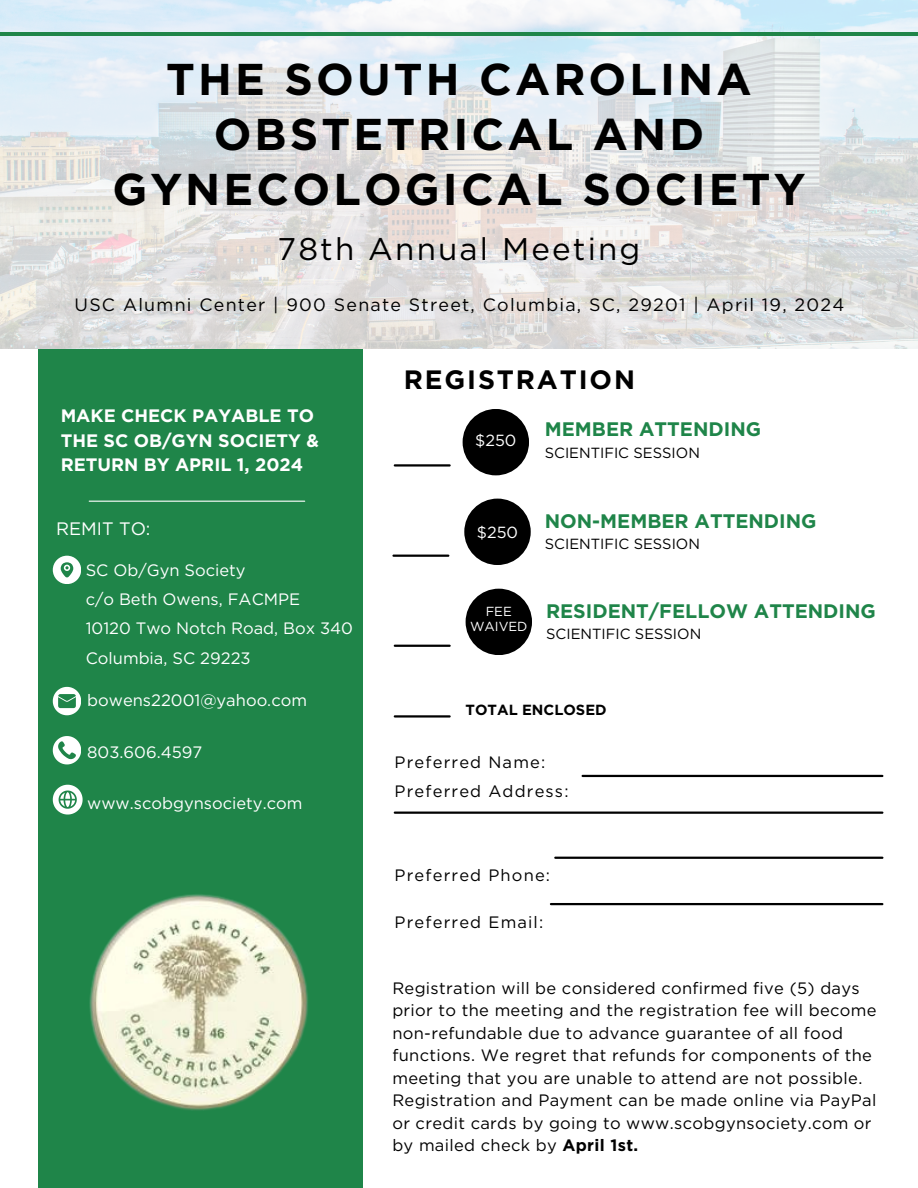
<style>
.page{position:relative;width:918px;height:1188px;background:#fff}
.page>*{position:absolute;margin:0;border:0;box-sizing:border-box;transform-origin:0 0}
.t1{font:700 44.55px/55.2px "Gotham";letter-spacing:.07em;color:#000;text-align:center}
.t2{font:31.35px "Gotham";letter-spacing:.07em;color:#000}
.t3{font:700 26.55px "Gotham";letter-spacing:.07em;color:#000}
.t4{font:700 19.5px "Gotham";color:#1f8549}
.t5{font:700 18px/24.8px "Gotham";color:#fff}
.t6{font:18px "Gotham";color:#fff}
.t7{font:17.85px "Gotham";letter-spacing:.07em;color:#000}
.t8{font:16.5px/22.5px "Gotham";letter-spacing:.02em;color:#000}
.t9{font:16.5px "Gotham";color:#fff}
.t10{font:16.5px "Gotham";letter-spacing:.07em;color:#000}
.t11{font:16.05px "Gotham";color:#fff}
.t12{font:14.7px "Gotham";color:#000}
.t13{font:700 14.7px "Gotham";color:#000}
.t14{font:13.05px "Gotham";color:#fff}
.s1{font-weight:700}
</style>
<div class="page">
<img style="left:0;top:0;width:918px;height:349px">
<hr style="left:0;top:32px;width:918px;height:3px;background:#1f8549">
<div style="left:38px;top:349px;width:325px;height:839px;background:#1f8549"></div>
<img style="left:89px;top:894px;width:219px;height:217px">
<svg style="left:53px;top:556px;width:28px;height:28px"></svg>
<svg style="left:53px;top:687px;width:28px;height:28px"></svg>
<svg style="left:53px;top:736px;width:28px;height:28px"></svg>
<hr style="left:89px;top:501px;width:216px;height:1px;background:#fff">
<svg style="left:53px;top:785px;width:30px;height:30px"></svg>
<hr style="left:583px;top:775px;width:299px;height:2px;background:#000">
<hr style="left:395px;top:812px;width:487px;height:2px;background:#000">
<hr style="left:555px;top:857px;width:327px;height:2px;background:#000">
<hr style="left:551px;top:903px;width:331px;height:2px;background:#000">
<div style="left:464px;top:499px;width:67px;height:66px;background:#000;border-radius:50%"></div>
<hr style="left:393px;top:555px;width:55px;height:2px;background:#000">
<hr style="left:395px;top:715px;width:55px;height:3px;background:#000">
<div style="left:463px;top:409px;width:66px;height:66px;background:#000;border-radius:50%"></div>
<hr style="left:395px;top:464px;width:55px;height:3px;background:#000">
<div style="left:466px;top:589px;width:66px;height:66px;background:#000;border-radius:50%"></div>
<hr style="left:395px;top:645px;width:55px;height:2px;background:#000">
<h4 class="t1" style="left:112px;top:51px;width:695px">THE SOUTH CAROLINA<br>OBSTETRICAL AND<br>GYNECOLOGICAL SOCIETY</h4>
<p class="t2" style="left:278px;top:230px;width:364px">78th Annual Meeting</p>
<p class="t7" style="left:75px;top:294px;width:771px">USC Alumni Center | 900 Senate Street, Columbia, SC, 29201 | April 19, 2024</p>
<p class="t5" style="left:61px;top:403px;width:260px">MAKE CHECK PAYABLE TO<br>THE SC OB/GYN SOCIETY &amp;<br>RETURN BY APRIL 1, 2024</p>
<p class="t3" style="left:404px;top:363px;width:233px">REGISTRATION</p>
<p class="t11" style="left:475px;top:431px;width:43px">$250</p>
<h4 class="t4" style="left:545px;top:418px;width:218px">MEMBER ATTENDING</h4>
<h3 class="t12" style="left:545px;top:444px;width:157px">SCIENTIFIC SESSION</h3>
<p class="t6" style="left:56px;top:517px;width:96px">REMIT TO:</p>
<p class="t11" style="left:477px;top:522px;width:43px">$250</p>
<p class="t4" style="left:545px;top:509px;width:273px">NON-MEMBER ATTENDING</p>
<p class="t12" style="left:545px;top:535px;width:157px">SCIENTIFIC SESSION</p>
<p class="t9" style="left:86px;top:560px;width:161px">SC Ob/Gyn Society</p>
<p class="t9" style="left:86px;top:589px;width:216px">c/o Beth Owens, FACMPE</p>
<p class="t9" style="left:86px;top:619px;width:269px">10120 Two Notch Road, Box 340</p>
<p class="t9" style="left:86px;top:648px;width:166px">Columbia, SC 29223</p>
<p class="t9" style="left:87px;top:690px;width:221px">bowens22001@yahoo.com</p>
<p class="t9" style="left:87px;top:742px;width:117px">803.606.4597</p>
<p class="t9" style="left:87px;top:793px;width:217px">www.scobgynsociety.com</p>
<p class="t14" style="left:486px;top:603px;width:28px">FEE</p>
<h4 class="t14" style="left:470px;top:619px;width:59px">WAIVED</h4>
<p class="t4" style="left:546px;top:600px;width:331px">RESIDENT/FELLOW ATTENDING</p>
<p class="t12" style="left:546px;top:625px;width:157px">SCIENTIFIC SESSION</p>
<p class="t13" style="left:466px;top:701px;width:143px">TOTAL ENCLOSED</p>
<h1 class="t10" style="left:395px;top:753px;width:152px">Preferred Name:</h1>
<h2 class="t10" style="left:395px;top:781px;width:175px">Preferred Address:</h2>
<h6 class="t10" style="left:395px;top:865px;width:157px">Preferred Phone:</h6>
<p class="t10" style="left:395px;top:912px;width:150px">Preferred Email:</p>
<p class="t8" style="left:392px;top:977px;width:486px">Registration will be considered confirmed five (5) days prior to the meeting and the registration fee will become non-refundable due to advance guarantee of all food functions. We regret that refunds for components of the meeting that you are unable to attend are not possible.<br>Registration and Payment can be made online via PayPal or credit cards by going to www.scobgynsociety.com or by mailed check by <span class="s1">April 1st.</span></p>
</div>
